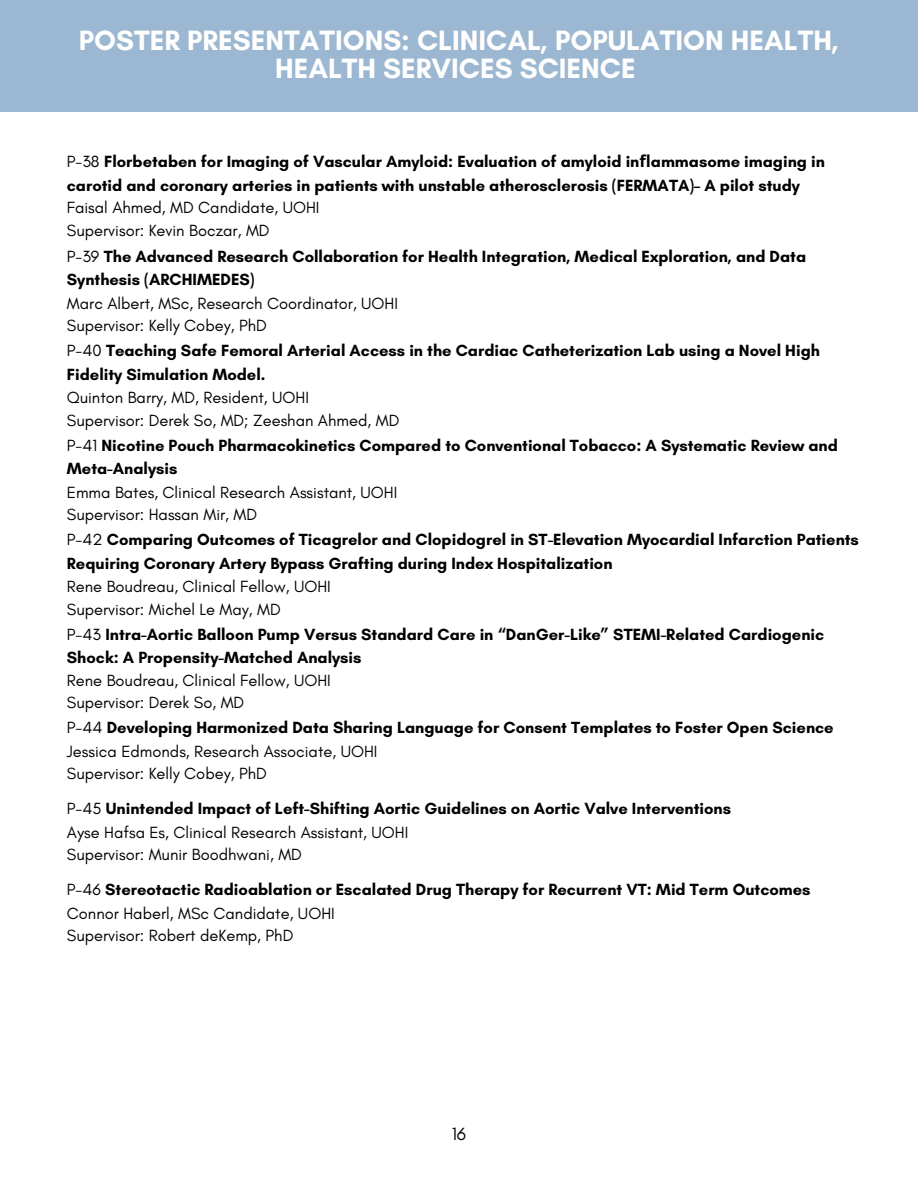
<style>
.page{position:relative;width:918px;height:1188px;background:#fff}
.page>*{position:absolute;margin:0;border:0;box-sizing:border-box;transform-origin:0 0}
.t1{font:700 28.5px/28.2px "Glacial Indifference";color:#fefefe;text-align:center}
.t2{font:18px "Glacial Indifference";color:#000}
.t3{font:700 16.5px/23.7px "Glacial Indifference";color:#000}
.t4{font:16.5px/22.5px "Glacial Indifference";color:#000}
.s1{font-weight:400}
.s2{font-family:"Noto Sans"}
.s3{font-weight:700}
</style>
<div class="page">
<div style="left:0;top:0;width:918px;height:111px;background:#9bb7d1"></div>
<h1 class="t1" style="left:79px;top:26px;width:761px">POSTER PRESENTATIONS: CLINICAL, POPULATION HEALTH,<br>HEALTH SERVICES SCIENCE</h1>
<p class="t3" style="left:67px;top:149px;width:760px"><span class="s1">P-38</span> Florbetaben for Imaging of Vascular Amyloid: Evaluation of amyloid in<span class="s2">fl</span>ammasome imaging in carotid and coronary arteries in patients with unstable atherosclerosis (FERMATA)– A pilot study</p>
<p class="t4" style="left:67px;top:196px;width:254px">Faisal Ahmed, MD Candidate, UOHI<br>Supervisor: Kevin Boczar, MD</p>
<p class="t3" style="left:67px;top:244px;width:741px"><span class="s1">P-39</span> The Advanced Research Collaboration for Health Integration, Medical Exploration, and Data<br>Synthesis (ARCHIMEDES)</p>
<p class="t4" style="left:67px;top:292px;width:333px">Marc Albert, MSc, Research Coordinator, UOHI<br>Supervisor: Kelly Cobey, PhD</p>
<p class="t3" style="left:67px;top:338px;width:755px"><span class="s1">P-40</span> Teaching Safe Femoral Arterial Access in the Cardiac Catheterization Lab using a Novel High<br>Fidelity Simulation Model.</p>
<p class="t4" style="left:67px;top:386px;width:334px">Quinton Barry, MD, Resident, UOHI<br>Supervisor: Derek So, MD; Zeeshan Ahmed, MD</p>
<p class="t3" style="left:67px;top:433px;width:773px"><span class="s1">P-41</span> Nicotine Pouch Pharmacokinetics Compared to Conventional Tobacco: A Systematic Review and<br>Meta-Analysis</p>
<p class="t4" style="left:67px;top:481px;width:332px">Emma Bates, Clinical Research Assistant, UOHI<br>Supervisor: Hassan Mir, MD</p>
<p class="t3" style="left:67px;top:527px;width:794px"><span class="s1">P-42</span> Comparing Outcomes of Ticagrelor and Clopidogrel in ST-Elevation Myocardial Infarction Patients<br>Requiring Coronary Artery Bypass Grafting during Index Hospitalization</p>
<p class="t4" style="left:67px;top:575px;width:265px">Rene Boudreau, Clinical Fellow, UOHI<br>Supervisor: Michel Le May, MD</p>
<p class="t3" style="left:67px;top:622px;width:759px"><span class="s1">P-43</span> Intra-Aortic Balloon Pump Versus Standard Care in “DanGer-Like” STEMI-Related Cardiogenic<br>Shock: A Propensity-Matched Analysis</p>
<p class="t4" style="left:67px;top:669px;width:265px">Rene Boudreau, Clinical Fellow, UOHI<br>Supervisor: Derek So, MD</p>
<p class="t3" style="left:67px;top:716px;width:768px;line-height:23.1px"><span class="s1">P-44</span> Developing Harmonized Data Sharing Language for Consent Templates to Foster Open Science<br><span class="s1">Jessica Edmonds, Research Associate, UOHI<br>Supervisor: Kelly Cobey, PhD</span></p>
<p class="t4" style="left:67px;top:797px;width:666px;line-height:23.1px">P-45 <span class="s3">Unintended Impact of Left-Shifting Aortic Guidelines on Aortic Valve Interventions<br></span>Ayse Hafsa Es, Clinical Research Assistant, UOHI<br>Supervisor: Munir Boodhwani, MD</p>
<p class="t3" style="left:67px;top:878px;width:745px;line-height:23.1px"><span class="s1">P-46</span> Stereotactic Radioablation or Escalated Drug Therapy for Recurrent VT: Mid Term Outcomes<br><span class="s1">Connor Haberl, MSc Candidate, UOHI<br>Supervisor: Robert deKemp, PhD</span></p>
<p class="t2" style="left:452px;top:1123px;width:16px">16</p>
</div>
